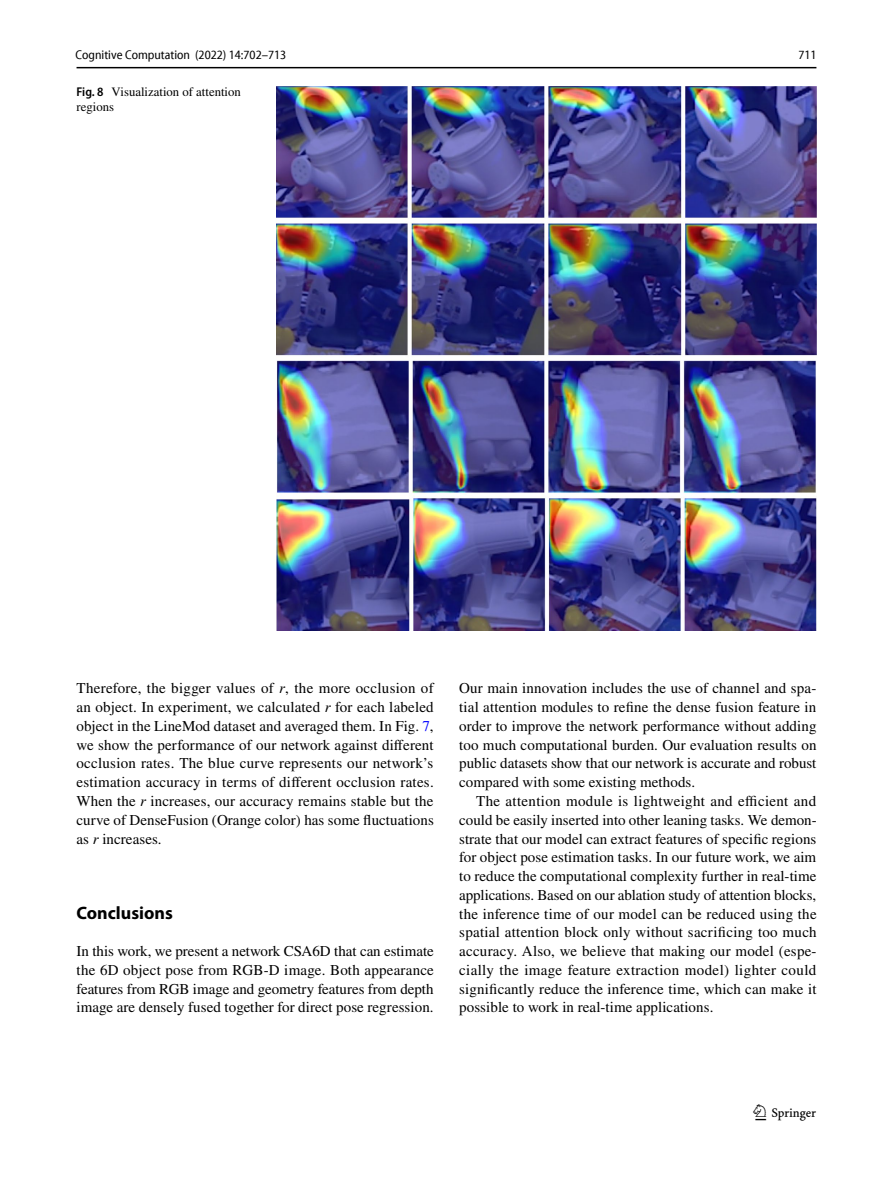
<style>
.page{position:relative;width:893px;height:1187px;background:#fff}
.page>*{position:absolute;margin:0;border:0;box-sizing:border-box;transform-origin:0 0}
.t1{font:22.5px "Springnew Regular 3";color:#000}
.t2{font:700 18px "Myriad Pro";color:#000}
.t3{font:15px/18.8px "STIX";letter-spacing:.005em;color:#000;text-align:justify}
.t4{font:semi-condensed 12.75px "Myriad Pro Unic";color:#000}
.t5{font:12.75px/15px "STIX";color:#000}
.s1{font-family:"Myriad Pro";font-weight:600;font-stretch:semi-condensed}
.s2{font-style:italic}
.s3{color:#00f}
</style>
<div class="page">
<hr style="left:77px;top:67px;width:739px;height:1px;background:#000">
<img style="left:276px;top:87px;width:540px;height:544px">
<p class="t4" style="left:76px;top:50px;width:212px">Cognitive Computation (2022) 14:702–713</p>
<p class="t4" style="left:798px;top:50px;width:20px">711</p>
<p class="t5" style="left:77px;top:85px;width:166px"><span class="s1">Fig. 8</span> Visualization of attention regions</p>
<p class="t3" style="left:77px;top:680px;width:359px">Therefore, the bigger values of <span class="s2">r</span>, the more occlusion of an object. In experiment, we calculated <span class="s2">r</span> for each labeled object in the LineMod dataset and averaged them. In Fig. <span class="s3">7</span>, we show the performance of our network against different occlusion rates. The blue curve represents our network’s estimation accuracy in terms of different occlusion rates.<br>When the <span class="s2">r</span> increases, our accuracy remains stable but the curve of DenseFusion (Orange color) has some fluctuations as <span class="s2">r</span> increases.</p>
<p class="t2" style="left:77px;top:900px;width:98px">Conclusions</p>
<p class="t3" style="left:77px;top:942px;width:359px">In this work, we present a network CSA6D that can estimate the 6D object pose from RGB-D image. Both appearance features from RGB image and geometry features from depth image are densely fused together for direct pose regression.</p>
<p class="t3" style="left:459px;top:680px;width:359px">Our main innovation includes the use of channel and spa&shy;tial attention modules to refine the dense fusion feature in order to improve the network performance without adding too much computational burden. Our evaluation results on public datasets show that our network is accurate and robust compared with some existing methods.</p>
<p class="t3" style="left:459px;top:792px;width:359px;text-indent:17px">The attention module is lightweight and efficient and could be easily inserted into other leaning tasks. We demon&shy;strate that our model can extract features of specific regions for object pose estimation tasks. In our future work, we aim to reduce the computational complexity further in real-time applications. Based on our ablation study of attention blocks, the inference time of our model can be reduced using the spatial attention block only without sacrificing too much accuracy. Also, we believe that making our model (espe&shy;cially the image feature extraction model) lighter could significantly reduce the inference time, which can make it possible to work in real-time applications.</p>
<h1 class="t1" style="left:755px;top:1104px;width:62px">1 3</h1>
</div>
